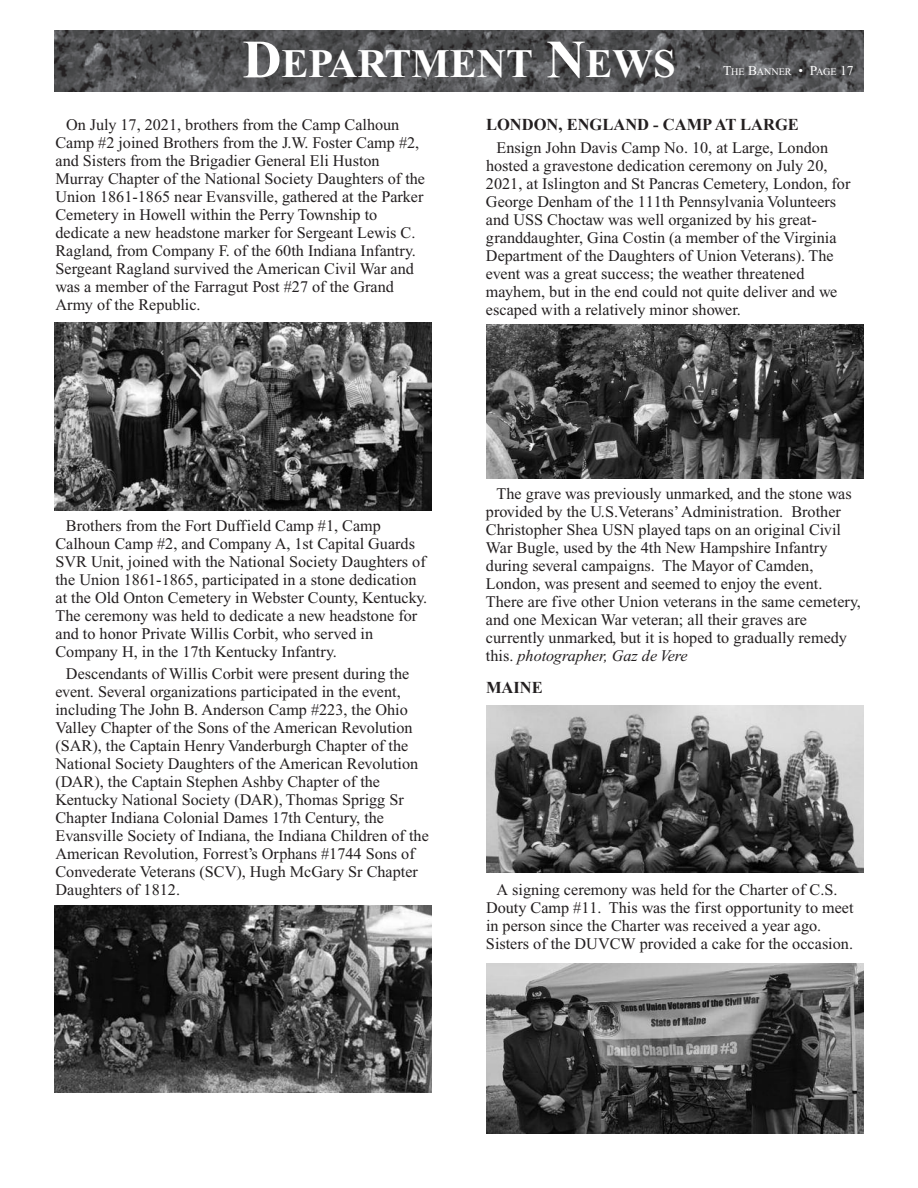
<style>
.page{position:relative;width:918px;height:1188px;background:#fff}
.page>*{position:absolute;margin:0;border:0;box-sizing:border-box;transform-origin:0 0}
.t1{font:700 40.5px "Times New Roman";color:#fff}
.t2{font:700 16.5px "Times New Roman";color:#231f20}
.t3{font:16.2px/18px "Times New Roman";color:#231f20}
.t4{font:10.2px "Times New Roman";color:#fff}
.s1{font-size:54px}
.s2{font-size:13.5px}
.s3{font-style:italic}
</style>
<div class="page">
<img style="left:54px;top:30px;width:810px;height:61px">
<img style="left:54px;top:322px;width:378px;height:188px">
<img style="left:54px;top:905px;width:378px;height:188px">
<img style="left:486px;top:324px;width:378px;height:154px">
<img style="left:486px;top:706px;width:378px;height:166px">
<img style="left:486px;top:964px;width:378px;height:170px">
<h1 class="t1" style="left:242px;top:51px;width:435px"><span class="s1">D</span>EPARTMENT <span class="s1">N</span>EWS</h1>
<p class="t4" style="left:723px;top:68px;width:132px"><span class="s2">T</span>HE <span class="s2">B</span>ANNER <span class="s2">• P</span>AGE <span class="s2">17</span></p>
<p class="t3" style="left:55px;top:117px;width:371px;text-indent:11px">On July 17, 2021, brothers from the Camp Calhoun Camp #2 joined Brothers from the J.W. Foster Camp #2, and Sisters from the Brigadier General Eli Huston Murray Chapter of the National Society Daughters of the Union 1861-1865 near Evansville, gathered at the Parker Cemetery in Howell within the Perry Township to dedicate a new headstone marker for Sergeant Lewis C.<br>Ragland, from Company F. of the 60th Indiana Infantry.<br>Sergeant Ragland survived the American Civil War and was a member of the Farragut Post #27 of the Grand Army of the Republic.</p>
<p class="t2" style="left:486px;top:115px;width:314px">LONDON, ENGLAND - CAMPAT LARGE</p>
<p class="t3" style="left:486px;top:140px;width:366px;text-indent:11px">Ensign John Davis Camp No. 10, at Large, London hosted a gravestone dedication ceremony on July 20, 2021, at Islington and St Pancras Cemetery, London, for George Denham of the 111th Pennsylvania Volunteers and USS Choctaw was well organized by his great&shy;granddaughter, Gina Costin (a member of the Virginia Department of the Daughters of Union Veterans). The event was a great success; the weather threatened mayhem, but in the end could not quite deliver and we escaped with a relatively minor shower.</p>
<p class="t3" style="left:55px;top:518px;width:373px;text-indent:11px">Brothers from the Fort Duffield Camp #1, Camp Calhoun Camp #2, and Company A, 1st Capital Guards SVR Unit, joined with the National Society Daughters of the Union 1861-1865, participated in a stone dedication at the Old Onton Cemetery in Webster County, Kentucky.<br>The ceremony was held to dedicate a new headstone for and to honor Private Willis Corbit, who served in Company H, in the 17th Kentucky Infantry.</p>
<p class="t3" style="left:55px;top:666px;width:375px;text-indent:11px">Descendants of Willis Corbit were present during the event. Several organizations participated in the event, including The John B. Anderson Camp #223, the Ohio Valley Chapter of the Sons of the American Revolution (SAR), the Captain Henry Vanderburgh Chapter of the National Society Daughters of the American Revolution (DAR), the Captain Stephen Ashby Chapter of the Kentucky National Society (DAR), Thomas Sprigg Sr Chapter Indiana Colonial Dames 17th Century, the Evansville Society of Indiana, the Indiana Children of the American Revolution, Forrest’s Orphans #1744 Sons of Convederate Veterans (SCV), Hugh McGary Sr Chapter Daughters of 1812.</p>
<p class="t3" style="left:486px;top:486px;width:377px;text-indent:11px">The grave was previously unmarked, and the stone was provided by the U.S.Veterans’Administration. Brother Christopher Shea USN played taps on an original Civil War Bugle, used by the 4th New Hampshire Infantry during several campaigns. The Mayor of Camden, London, was present and seemed to enjoy the event.<br>There are five other Union veterans in the same cemetery, and one Mexican War veteran; all their graves are currently unmarked, but it is hoped to gradually remedy this. <span class="s3">photographer, Gaz de Vere</span></p>
<p class="t2" style="left:486px;top:678px;width:58px">MAINE</p>
<p class="t3" style="left:486px;top:882px;width:369px;text-indent:11px">A signing ceremony was held for the Charter of C.S.<br>Douty Camp #11. This was the first opportunity to meet in person since the Charter was received a year ago.<br>Sisters of the DUVCW provided a cake for the occasion.</p>
</div>
